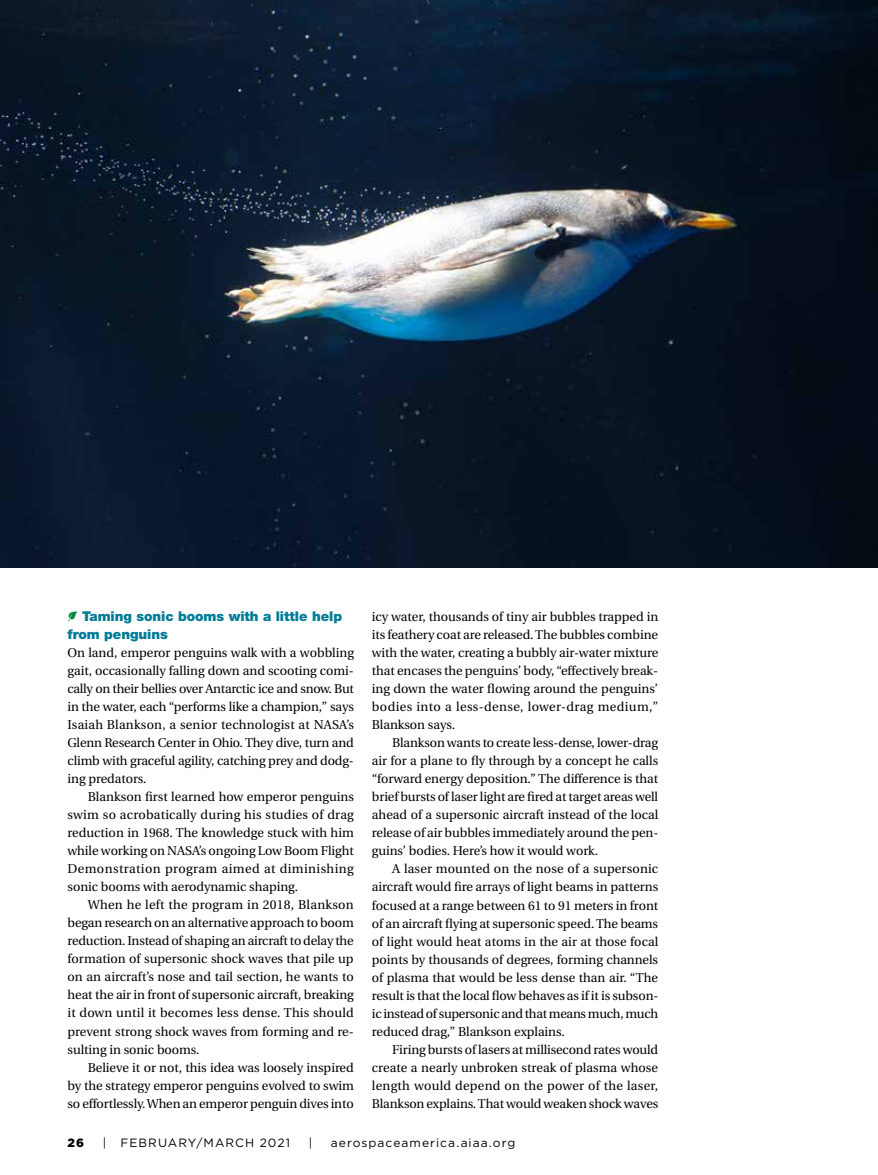
<style>
.page{position:relative;width:878px;height:1175px;background:#fff}
.page>*{position:absolute;margin:0;border:0;box-sizing:border-box;transform-origin:0 0}
.t1{font:900 13.5px/18px "Helvetica Neue LT Std";letter-spacing:-.005em;color:#007c97}
.t2{font:12.75px/18px "Utopia";letter-spacing:-.005em;color:#000;text-align:justify}
.t3{font:12px "Gotham";letter-spacing:.085em;color:#000}
.t4{font:900 12px "Gotham";color:#000}
</style>
<div class="page">
<svg style="left:68px;top:611px;width:10px;height:10px"></svg>
<img style="left:0;top:0;width:878px;height:567px">
<p class="t1" style="left:67px;top:607px;width:276px;text-indent:15px">Taming sonic booms with a little help from penguins</p>
<p class="t2" style="left:68px;top:644px;width:288px">On land, emperor penguins walk with a wobbling gait, occasionally falling down and scooting comi&shy;cally on their bellies over Antarctic ice and snow. But in the water, each “performs like a champion,” says Isaiah Blankson, a senior technologist at NASA’s Glenn Research Center in Ohio. They dive, turn and climb with graceful agility, catching prey and dodg&shy;ing predators.</p>
<p class="t2" style="left:68px;top:788px;width:288px;text-indent:20px">Blankson first learned how emperor penguins swim so acrobatically during his studies of drag reduction in 1968. The knowledge stuck with him while working on NASA’s ongoing Low Boom Flight Demonstration program aimed at diminishing sonic booms with aerodynamic shaping.</p>
<p class="t2" style="left:68px;top:896px;width:288px;text-indent:20px">When he left the program in 2018, Blankson began research on an alternative approach to boom reduction. Instead of shaping an aircraft to delay the formation of supersonic shock waves that pile up on an aircraft’s nose and tail section, he wants to heat the air in front of supersonic aircraft, breaking it down until it becomes less dense. This should prevent strong shock waves from forming and re&shy;sulting in sonic booms.</p>
<p class="t2" style="left:68px;top:1058px;width:288px;text-indent:20px">Believe it or not, this idea was loosely inspired by the strategy emperor penguins evolved to swim so effortlessly. When an emperor penguin dives into</p>
<p class="t2" style="left:372px;top:608px;width:288px">icy water, thousands of tiny air bubbles trapped in its feathery coat are released. The bubbles combine with the water, creating a bubbly air-water mixture that encases the penguins’ body, “effectively break&shy;ing down the water flowing around the penguins’ bodies into a less-dense, lower-drag medium,” Blankson says.</p>
<p class="t2" style="left:372px;top:734px;width:288px;text-indent:20px">Blankson wants to create less-dense, lower-drag air for a plane to fly through by a concept he calls “forward energy deposition.” The difference is that brief bursts of laser light are fired at target areas well ahead of a supersonic aircraft instead of the local release of air bubbles immediately around the pen&shy;guins’ bodies. Here’s how it would work.</p>
<p class="t2" style="left:372px;top:860px;width:288px;text-indent:20px">A laser mounted on the nose of a supersonic aircraft would fire arrays of light beams in patterns focused at a range between 61 to 91 meters in front of an aircraft flying at supersonic speed. The beams of light would heat atoms in the air at those focal points by thousands of degrees, forming channels of plasma that would be less dense than air. “The result is that the local flow behaves as if it is subson&shy;ic instead of supersonic and that means much, much reduced drag,” Blankson explains.</p>
<p class="t2" style="left:372px;top:1040px;width:288px;text-indent:20px">Firing bursts of lasers at millisecond rates would create a nearly unbroken streak of plasma whose length would depend on the power of the laser, Blankson explains. That would weaken shock waves</p>
<p class="t4" style="left:68px;top:1134px;width:18px">26</p>
<p class="t3" style="left:103px;top:1135px;width:189px">| FEBRUARY/MARCH 2021</p>
<p class="t3" style="left:309px;top:1135px;width:5px">|</p>
<p class="t3" style="left:331px;top:1135px;width:186px">aerospaceamerica.aiaa.org</p>
</div>
